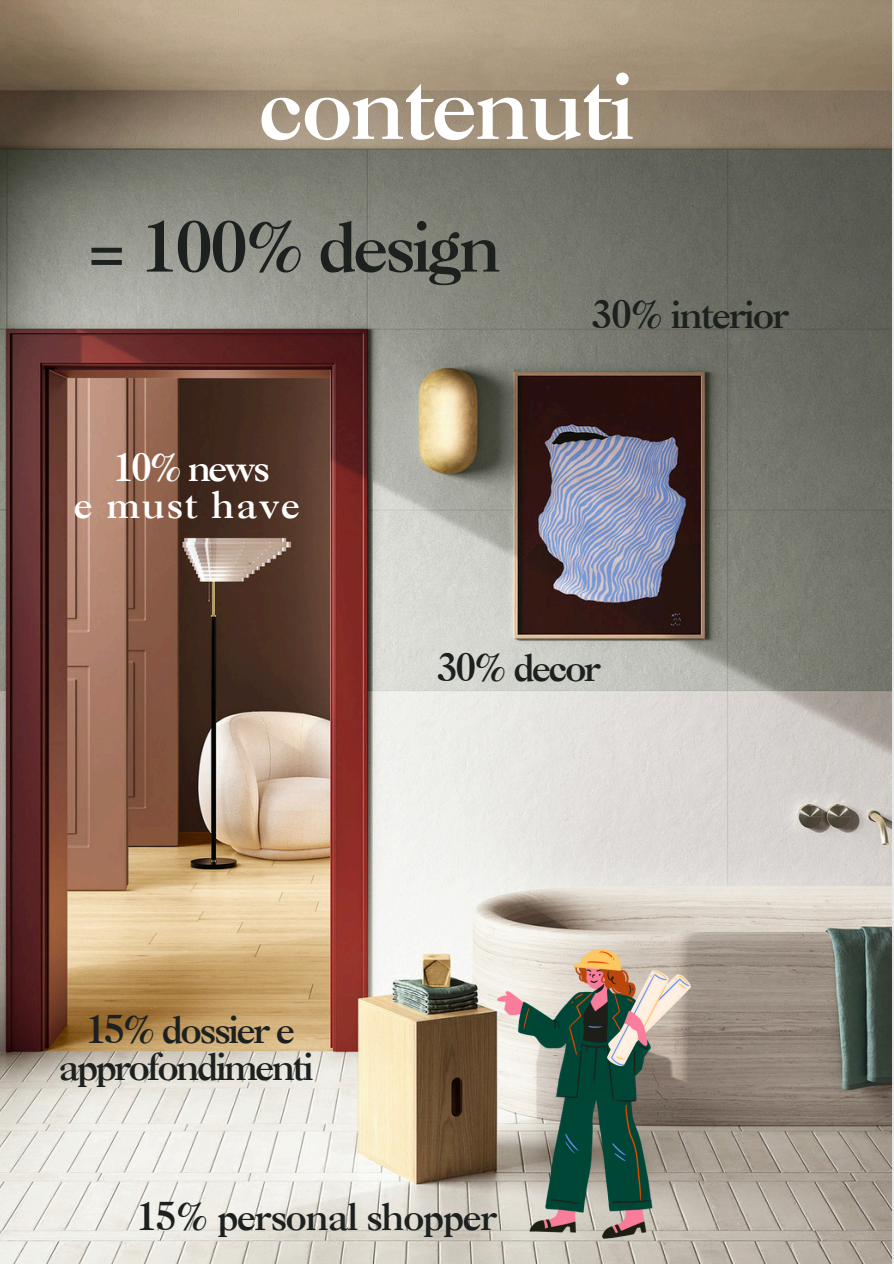
<style>
.page{position:relative;width:894px;height:1264px;background:#fff}
.page>*{position:absolute;margin:0;border:0;box-sizing:border-box;transform-origin:0 0}
.t1{font:90px "Caslon 3 LT Std";letter-spacing:-.02em;color:#fff}
.t2{font:68.7px "Caslon 3 LT Std";letter-spacing:-.045em;color:#1c2120}
.t3{font:37.5px/37.2px "Caslon 3 LT Std";letter-spacing:-.06em;color:#1c2120;text-align:center}
.t4{font:37.5px "Caslon 3 LT Std";letter-spacing:-.03em;color:#1c2120}
.t5{font:37.5px "Caslon 3 LT Std";letter-spacing:.045em;color:#fff}
</style>
<div class="page">
<img style="left:0;top:0;width:891px;height:1263px">
<img style="left:498px;top:949px;width:192px;height:289px">
<p class="t1" style="left:259px;top:72px;width:377px">contenuti</p>
<p class="t2" style="left:86px;top:221px;width:416px">= 100% design</p>
<p class="t5" style="left:113px;top:453px;width:159px">10% news</p>
<p class="t5" style="left:74px;top:490px;width:227px">e must have</p>
<h2 class="t3" style="left:591px;top:300px;width:199px">30% interior</h2>
<p class="t3" style="left:437px;top:653px;width:165px">30% decor</p>
<p class="t3" style="left:58px;top:1015px;width:256px">15% dossier e approfondimenti</p>
<p class="t4" style="left:136px;top:1201px;width:362px">15% personal shopper</p>
</div>
